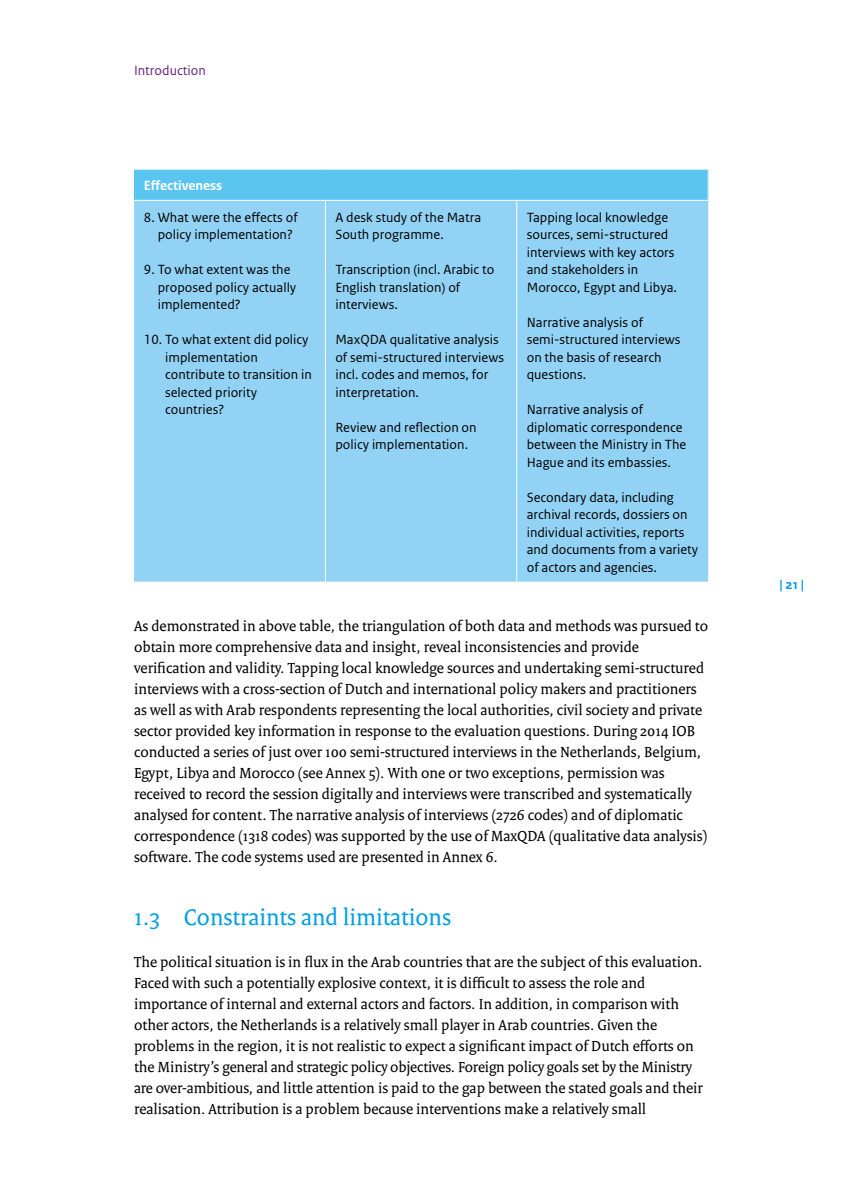
<style>
.page{position:relative;width:844px;height:1191px;background:#fff}
.page>*{position:absolute;margin:0;border:0;box-sizing:border-box;transform-origin:0 0}
._04_RO_Paragraafkop{font:24.5px "Rijksoverheid Serif";color:#009fe3}
._10_RO_Broodtekst{font:15.75px/21px "Rijksoverheid Serif";color:#000}
._32_RO_Tabel_Broodte{font:14px/17.5px "Rijksoverheid Sans Text";color:#000}
._31_RO_Tabel_Tussenk{font:700 14px "Rijksoverheid Sans Text";color:#fff}
.t1{font:14px "Rijksoverheid Sans Text";color:#682280}
.t2{font:700 14px "Rijksoverheid Sans Text";color:#009fe3}
</style>
<div class="page">
<div style="left:134px;top:169px;width:574px;height:31px;background:#5bc5f2"></div>
<div style="left:134px;top:201px;width:574px;height:380px;background:#92d2f4"></div>
<hr style="left:325px;top:201px;width:1px;height:380px;background:#fff">
<hr style="left:516px;top:201px;width:1px;height:380px;background:#fff">
<hr style="left:134px;top:169px;width:191px;height:1px;background:#fff">
<hr style="left:325px;top:169px;width:191px;height:1px;background:#fff">
<hr style="left:516px;top:169px;width:192px;height:1px;background:#fff">
<hr style="left:707px;top:170px;width:1px;height:30px;background:#fff">
<p class="t1" style="left:134px;top:62px;width:73px">Introduction</p>
<p class="_31_RO_Tabel_Tussenk" style="left:144px;top:178px;width:80px">Effectiveness</p>
<p class="_32_RO_Tabel_Broodte" style="left:158px;top:208px;width:141px;text-indent:-14px">8. What were the effects of policy implementation?</p>
<p class="_32_RO_Tabel_Broodte" style="left:158px;top:261px;width:140px;text-indent:-14px">9. To what extent was the proposed policy actually implemented?</p>
<p class="_32_RO_Tabel_Broodte" style="left:165px;top:331px;width:148px;text-indent:-21px">10. To what extent did policy implementation contribute to transition in selected priority countries?</p>
<p class="_32_RO_Tabel_Broodte" style="left:335px;top:208px;width:147px">A desk study of the Matra<br>South programme.</p>
<p class="_32_RO_Tabel_Broodte" style="left:335px;top:261px;width:160px">Transcription (incl. Arabic to<br>English translation) of interviews.</p>
<p class="_32_RO_Tabel_Broodte" style="left:335px;top:331px;width:170px">MaxQDA qualitative analysis of semi-structured interviews incl. codes and memos, for interpretation.</p>
<p class="_32_RO_Tabel_Broodte" style="left:335px;top:418px;width:143px">Review and reflection on policy implementation.</p>
<p class="_32_RO_Tabel_Broodte" style="left:526px;top:208px;width:149px">Tapping local knowledge sources, semi-structured interviews with key actors and stakeholders in</p>
<p class="_32_RO_Tabel_Broodte" style="left:526px;top:278px;width:152px">Morocco, Egypt and Libya.</p>
<p class="_32_RO_Tabel_Broodte" style="left:526px;top:313px;width:155px">Narrative analysis of semi-structured interviews on the basis of research questions.</p>
<p class="_32_RO_Tabel_Broodte" style="left:526px;top:401px;width:161px">Narrative analysis of diplomatic correspondence between the Ministry in The<br>Hague and its embassies.</p>
<p class="_32_RO_Tabel_Broodte" style="left:526px;top:488px;width:173px">Secondary data, including archival records, dossiers on individual activities, reports and documents from a variety of actors and agencies.</p>
<p class="_10_RO_Broodtekst" style="left:134px;top:615px;width:575px">As demonstrated in above table, the triangulation of both data and methods was pursued to obtain more comprehensive data and insight, reveal inconsistencies and provide verification and validity. Tapping local knowledge sources and undertaking semi-structured interviews with a cross-section of Dutch and international policy makers and practitioners as well as with Arab respondents representing the local authorities, civil society and private sector provided key information in response to the evaluation questions. During 2014 IOB conducted a series of just over 100 semi-structured interviews in the Netherlands, Belgium, Egypt, Libya and Morocco (see Annex 5). With one or two exceptions, permission was received to record the session digitally and interviews were transcribed and systematically analysed for content. The narrative analysis of interviews (2726 codes) and of diplomatic correspondence (1318 codes) was supported by the use of MaxQDA (qualitative data analysis) software. The code systems used are presented in Annex 6.</p>
<p class="_04_RO_Paragraafkop" style="left:134px;top:902px;width:318px">1.3 Constraints and limitations</p>
<p class="_10_RO_Broodtekst" style="left:134px;top:951px;width:570px">The political situation is in flux in the Arab countries that are the subject of this evaluation.<br>Faced with such a potentially explosive context, it is difficult to assess the role and importance of internal and external actors and factors. In addition, in comparison with other actors, the Netherlands is a relatively small player in Arab countries. Given the problems in the region, it is not realistic to expect a significant impact of Dutch efforts on the Ministry’s general and strategic policy objectives. Foreign policy goals set by the Ministry are over-ambitious, and little attention is paid to the gap between the stated goals and their realisation. Attribution is a problem because interventions make a relatively small</p>
<p class="t2" style="left:779px;top:576px;width:26px">| 21 |</p>
</div>
